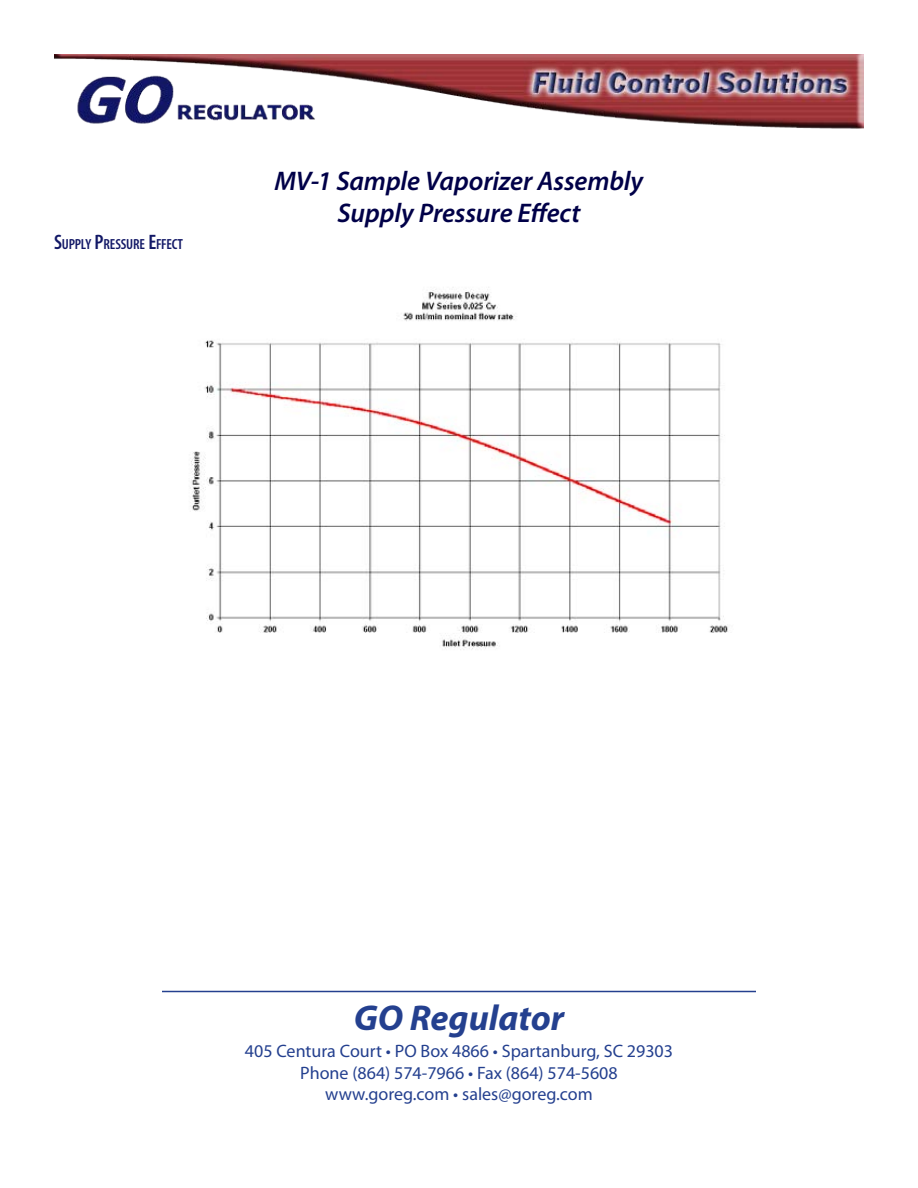
<style>
.page{position:relative;width:918px;height:1188px;background:#fff}
.page>*{position:absolute;margin:0;border:0;box-sizing:border-box;transform-origin:0 0}
.t1{font:italic 700 36px "Myriad Pro";color:#24408f}
.t2{font:italic 600 27px/32.4px "Myriad Pro";letter-spacing:-.005em;color:#000048;text-align:center}
.t3{font:18px/21.6px "Myriad Pro";color:#24408f;text-align:center}
.t4{font:600 condensed 14.7px "Myriad Pro";letter-spacing:-.01em;color:#121866}
.s1{font-size:21px}
</style>
<div class="page">
<img style="left:54px;top:54px;width:810px;height:75px">
<hr style="left:162px;top:991px;width:594px;height:1px;background:#24408f">
<img style="left:190px;top:287px;width:538px;height:363px">
<p class="t4" style="left:54px;top:235px;width:131px"><span class="s1">S</span>UPPLY <span class="s1">P</span>RESSURE <span class="s1">E</span>FFECT</p>
<h2 class="t2" style="left:275px;top:164px;width:370px">MV-1 Sample Vaporizer Assembly<br>Supply Pressure Effect</h2>
<h1 class="t1" style="left:354px;top:995px;width:212px">GO Regulator</h1>
<p class="t3" style="left:245px;top:1040px;width:430px">405 Centura Court • PO Box 4866 • Spartanburg, SC 29303<br>Phone (864) 574-7966 • Fax (864) 574-5608 www.goreg.com • sales@goreg.com</p>
</div>
